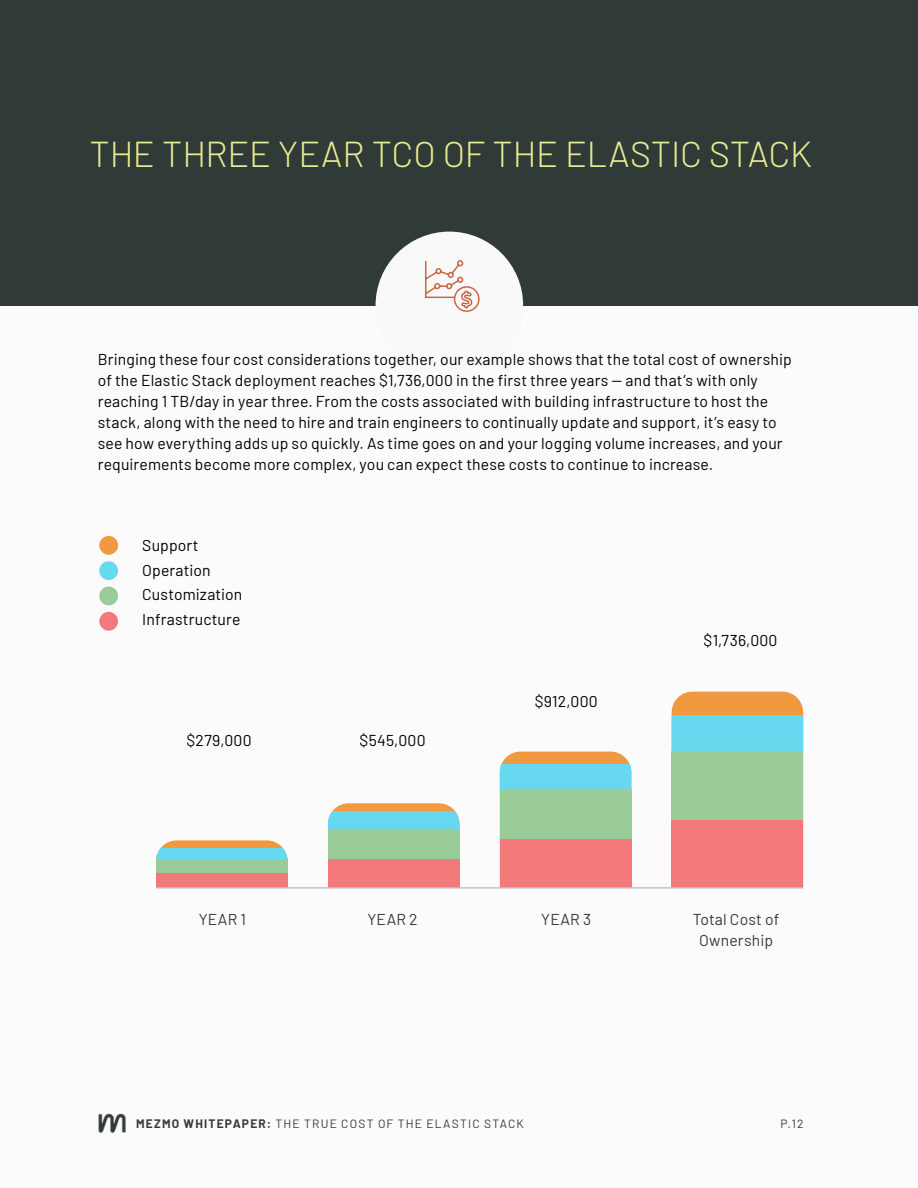
<style>
.page{position:relative;width:918px;height:1188px;background:#fbfbfb}
.page>*{position:absolute;margin:0;border:0;box-sizing:border-box;transform-origin:0 0}
.t1{font:300 36px "Barlow";letter-spacing:-.005em;color:#e7eb92}
.t2{font:15.75px/21px "Barlow";letter-spacing:.01em;color:#000}
.t3{font:15.75px/21px "Barlow";letter-spacing:.015em;color:#383b36;text-align:center}
.t4{font:12px "Barlow";letter-spacing:.105em;color:#383b36}
.s1{font-weight:700}
</style>
<div class="page">
<div style="left:0;top:0;width:918px;height:305px;background:#303a36"></div>
<div style="left:376px;top:232px;width:147px;height:147px;background:#f9f9f9;border-radius:50%"></div>
<div style="left:672px;top:692px;width:131px;height:23px;background:#f09940"></div>
<svg style="left:501px;top:752px;width:129px;height:13px;background:#e6a55b"></svg>
<svg style="left:332px;top:803px;width:128px;height:27px"></svg>
<svg style="left:160px;top:840px;width:123px;height:8px"></svg>
<div style="left:156px;top:873px;width:132px;height:15px;background:#f2787a"></div>
<div style="left:328px;top:859px;width:132px;height:29px;background:#f2787a"></div>
<div style="left:500px;top:839px;width:131px;height:49px;background:#f2787a"></div>
<div style="left:672px;top:820px;width:131px;height:68px;background:#f2787a"></div>
<div style="left:156px;top:858px;width:132px;height:15px;background:#9c9"></div>
<div style="left:500px;top:790px;width:131px;height:49px;background:#9c9"></div>
<div style="left:672px;top:752px;width:131px;height:68px;background:#9c9"></div>
<div style="left:156px;top:848px;width:132px;height:11px;background:#66d9f0"></div>
<div style="left:328px;top:811px;width:131px;height:21px;background:#66d9f0"></div>
<div style="left:672px;top:715px;width:131px;height:37px;background:#66d9f0"></div>
<div style="left:500px;top:765px;width:131px;height:25px;background:#66d9f0"></div>
<div style="left:328px;top:830px;width:132px;height:29px;background:#9c9"></div>
<hr style="left:156px;top:887px;width:647px;height:2px;background:#c0c2c4">
<div style="left:99px;top:536px;width:19px;height:19px;background:#f09940;border-radius:50%"></div>
<div style="left:99px;top:561px;width:19px;height:19px;background:#66d9f0;border-radius:50%"></div>
<div style="left:99px;top:587px;width:19px;height:18px;background:#9c9;border-radius:50%"></div>
<div style="left:99px;top:612px;width:19px;height:19px;background:#f2787a;border-radius:50%"></div>
<svg style="left:425px;top:260px;width:55px;height:52px"></svg>
<img style="left:98px;top:1113px;width:28px;height:20px">
<h1 class="t1" style="left:90px;top:128px;width:724px">THE THREE YEAR TCO OF THE ELASTIC STACK</h1>
<p class="t2" style="left:98px;top:347px;width:695px">Bringing these four cost considerations together, our example shows that the total cost of ownership of the Elastic Stack deployment reaches $1,736,000 in the first three years -- and that’s with only reaching 1 TB/day in year three. From the costs associated with building infrastructure to host the stack, along with the need to hire and train engineers to continually update and support, it’s easy to see how everything adds up so quickly. As time goes on and your logging volume increases, and your requirements become more complex, you can expect these costs to continue to increase.</p>
<p class="t2" style="left:142px;top:533px;width:58px">Support</p>
<p class="t2" style="left:142px;top:556px;width:102px;line-height:24.9px">Operation<br>Customization</p>
<p class="t2" style="left:142px;top:608px;width:100px">Infrastructure</p>
<p class="t2" style="left:186px;top:729px;width:67px">$279,000</p>
<p class="t2" style="left:360px;top:729px;width:67px">$545,000</p>
<p class="t2" style="left:535px;top:690px;width:65px">$912,000</p>
<p class="t2" style="left:704px;top:629px;width:75px">$1,736,000</p>
<p class="t3" style="left:199px;top:907px;width:49px">YEAR 1</p>
<p class="t3" style="left:367px;top:907px;width:52px">YEAR 2</p>
<p class="t3" style="left:541px;top:907px;width:51px">YEAR 3</p>
<p class="t3" style="left:693px;top:907px;width:88px">Total Cost of<br>Ownership</p>
<p class="t4" style="left:136px;top:1115px;width:389px"><span class="s1">MEZMO WHITEPAPER:</span> THE TRUE COST OF THE ELASTIC STACK</p>
<p class="t4" style="left:781px;top:1115px;width:25px">P.12</p>
</div>
